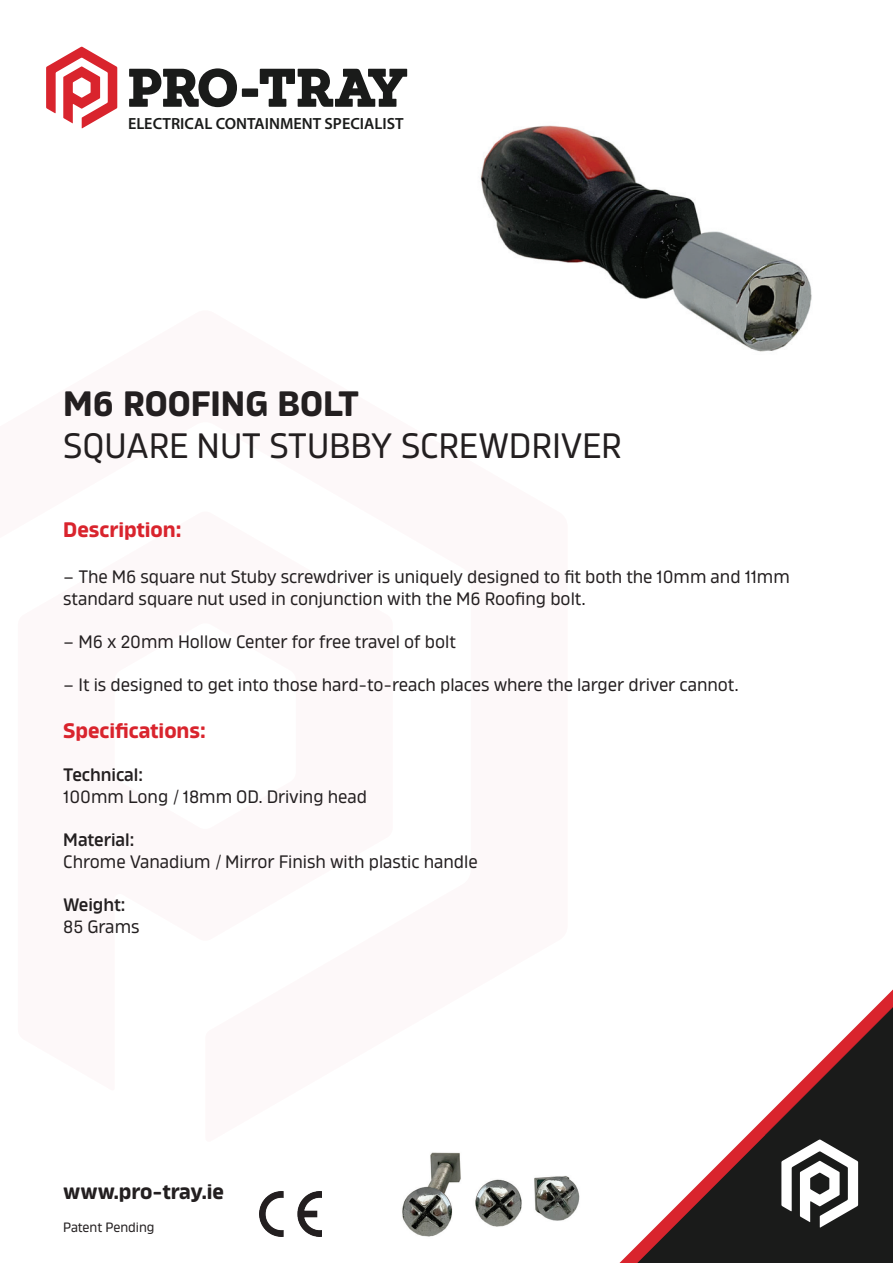
<style>
.page{position:relative;width:893px;height:1263px;background:#fff}
.page>*{position:absolute;margin:0;border:0;box-sizing:border-box;transform-origin:0 0}
.t1{font:35.25px "Amfibia";letter-spacing:-.01em;color:#231f20}
.t2{font:700 35.25px "Amfibia";color:#231f20}
.t3{font:700 21px "Amfibia";color:#d9242d}
.t4{font:700 21px "Amfibia";letter-spacing:-.005em;color:#231f20}
.t5{font:18px/21.6px "Amfibia";color:#231f20}
.t6{font:600 18px "Amfibia";color:#231f20}
.t7{font:600 16.2px "Myriad Pro";color:#1a1b1a}
.t8{font:13.5px "Amfibia";color:#231f20}
</style>
<div class="page">
<img style="left:480px;top:125px;width:332px;height:227px">
<svg style="left:480px;top:310px;width:88px;height:42px"></svg>
<svg style="left:619px;top:989px;width:274px;height:274px"></svg>
<svg style="left:129px;top:68px;width:108px;height:39px"></svg>
<div style="left:242px;top:88px;width:16px;height:9px;background:#1a1b1a"></div>
<svg style="left:260px;top:69px;width:147px;height:38px"></svg>
<svg style="left:46px;top:47px;width:71px;height:81px"></svg>
<svg style="left:637px;top:1007px;width:256px;height:256px"></svg>
<svg style="left:781px;top:1139px;width:77px;height:89px"></svg>
<img style="left:259px;top:1191px;width:63px;height:45px">
<img style="left:402px;top:1152px;width:178px;height:85px">
<p class="t7" style="left:128px;top:113px;width:277px">ELECTRICAL CONTAINMENT SPECIALIST</p>
<h1 class="t2" style="left:63px;top:383px;width:298px">M6 ROOFING BOLT</h1>
<h1 class="t1" style="left:63px;top:425px;width:560px">SQUARE NUT STUBBY SCREWDRIVER</h1>
<p class="t3" style="left:63px;top:517px;width:120px">Description:</p>
<p class="t5" style="left:63px;top:566px;width:728px">– The M6 square nut Stuby screwdriver is uniquely designed to fit both the 10mm and 11mm standard square nut used in conjunction with the M6 Roofing bolt.</p>
<p class="t5" style="left:63px;top:631px;width:394px">– M6 x 20mm Hollow Center for free travel of bolt</p>
<p class="t5" style="left:63px;top:674px;width:677px">– It is designed to get into those hard-to-reach places where the larger driver cannot.</p>
<p class="t3" style="left:63px;top:719px;width:144px">Specifications:</p>
<p class="t6" style="left:63px;top:765px;width:81px">Technical:</p>
<p class="t5" style="left:63px;top:786px;width:305px">100mm Long / 18mm OD. Driving head</p>
<p class="t6" style="left:63px;top:829px;width:73px">Material:</p>
<p class="t5" style="left:63px;top:851px;width:416px">Chrome Vanadium / Mirror Finish with plastic handle</p>
<p class="t6" style="left:63px;top:894px;width:64px">Weight:</p>
<p class="t5" style="left:63px;top:916px;width:78px">85 Grams</p>
<p class="t4" style="left:63px;top:1180px;width:162px">www.pro-tray.ie</p>
<p class="t8" style="left:63px;top:1219px;width:93px">Patent Pending</p>
</div>
